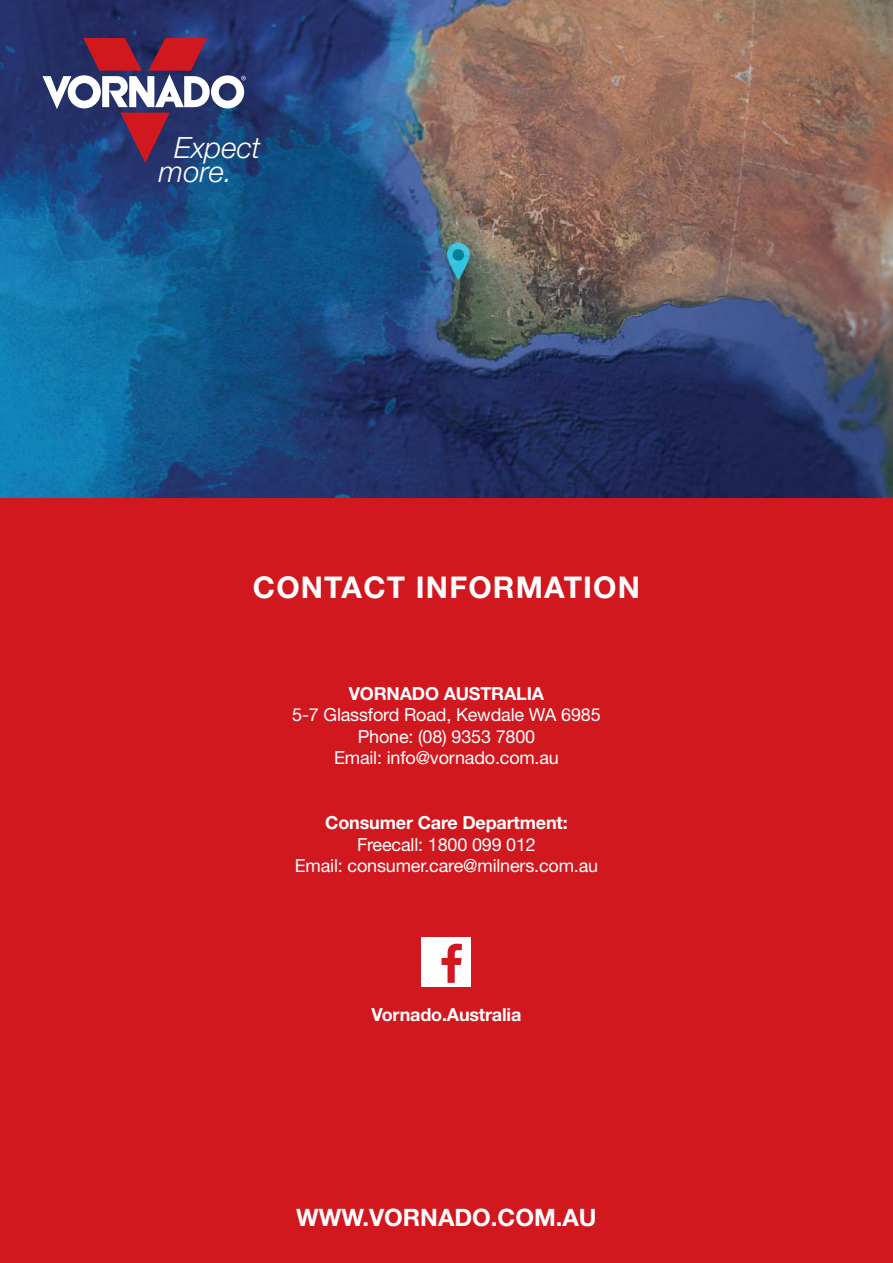
<style>
.page{position:relative;width:893px;height:1263px;background:#d2181f}
.page>*{position:absolute;margin:0;border:0;box-sizing:border-box;transform-origin:0 0}
.t1{font:700 30px "Helvetica Neue LT Std";letter-spacing:.04em;color:#fff}
.t2{font:italic 300 29.25px/24.2px "Helvetica Neue LT Std";color:#fff}
.t3{font:700 24px "Helvetica Neue LT Std";color:#fff}
.t4{font:18px/21.6px "Helvetica Neue LT Std";letter-spacing:-.01em;color:#fff;text-align:center}
.t5{font:700 18px "Helvetica Neue LT Std";letter-spacing:-.01em;color:#fff}
</style>
<div class="page">
<img style="left:0;top:0;width:893px;height:497px">
<div style="left:422px;top:938px;width:49px;height:49px;background:#fff"></div>
<svg style="left:441px;top:944px;width:21px;height:39px"></svg>
<svg style="left:43px;top:38px;width:203px;height:125px;background:#5d4d75"></svg>
<h2 class="t2" style="left:159px;top:139px;width:103px;text-indent:15px">Expect more.</h2>
<h1 class="t1" style="left:253px;top:576px;width:389px">CONTACT INFORMATION</h1>
<p class="t5" style="left:349px;top:687px;width:197px">VORNADO AUSTRALIA</p>
<p class="t4" style="left:292px;top:706px;width:310px">5-7 Glassford Road, Kewdale WA 6985<br>Phone: (08) 9353 7800<br>Email: info@vornado.com.au</p>
<p class="t5" style="left:325px;top:816px;width:244px">Consumer Care Department:</p>
<p class="t4" style="left:295px;top:836px;width:305px">Freecall: 1800 099 012<br>Email: consumer.care@milners.com.au</p>
<p class="t5" style="left:372px;top:1008px;width:151px">Vornado.Australia</p>
<h3 class="t3" style="left:296px;top:1209px;width:302px">WWW.VORNADO.COM.AU</h3>
</div>
